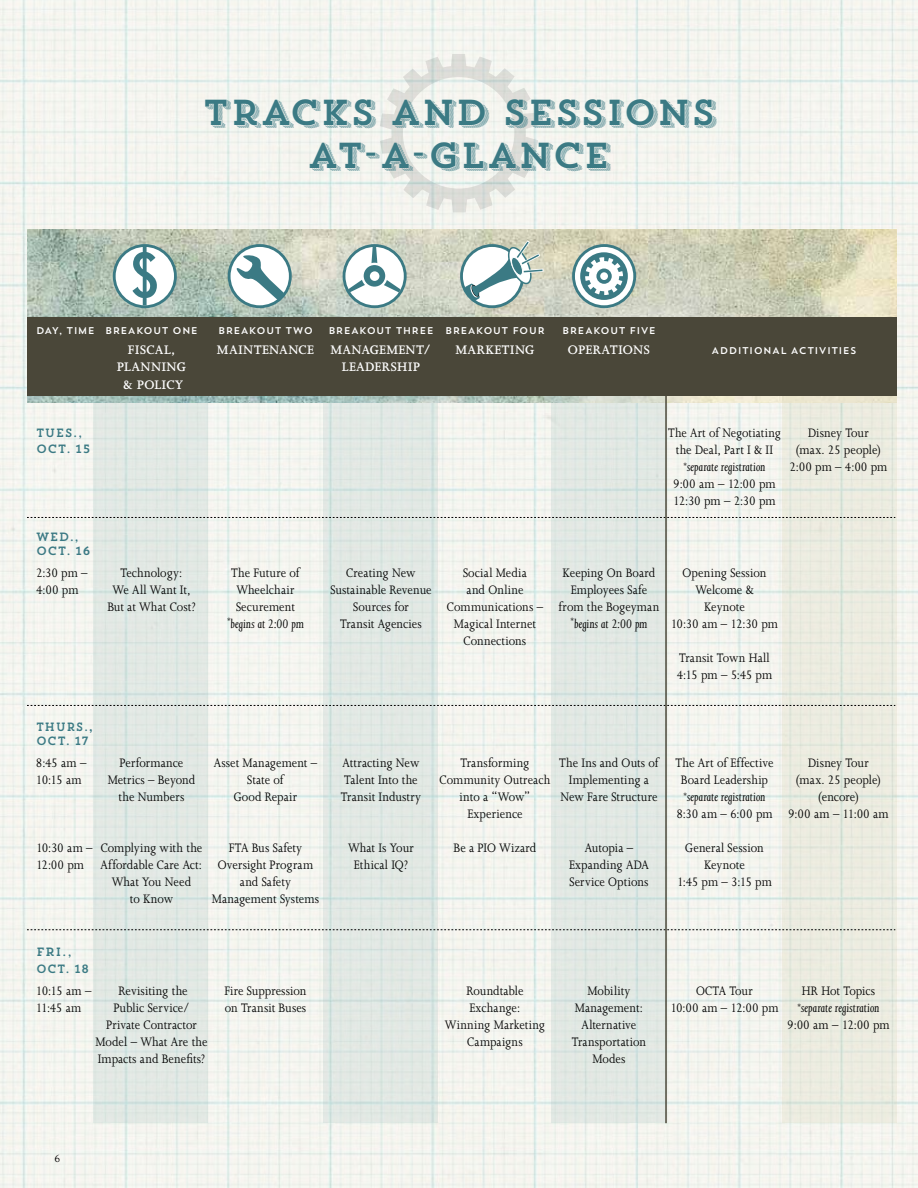
<style>
.page{position:relative;width:918px;height:1188px;background:#fff}
.page>*{position:absolute;margin:0;border:0;box-sizing:border-box;transform-origin:0 0}
.t1{font:36px/43.2px "Trend Slab Four";letter-spacing:.005em;color:#3b7a84;text-align:center}
.t2{font:600 14.25px "Joanna MT Std";letter-spacing:.025em;color:#fff}
.t3{font:14.1px/17px "Joanna MT Std";color:#000;scale:.9 1}
.t4{font:italic 14.1px "Joanna MT Std";letter-spacing:.005em;color:#000;scale:.9 1}
.t5{font:14.1px "Joanna MT Std";letter-spacing:.02em;color:#000;scale:.9 1}
.t6{font:14.1px "Joanna MT Std";color:#000;scale:.89 1}
.t7{font:14.1px "Joanna MT Std";letter-spacing:-.03em;color:#000;scale:.9 1}
.t8{font:12px "Trend Slab One";letter-spacing:.035em;color:#3b7a84}
.t9{font:12px/13.5px "Trend Slab One";letter-spacing:.035em;color:#3b7a84;scale:.96 1}
.t10{font:12px "Trend Slab One";letter-spacing:.035em;color:#3b7a84;scale:.95 1}
.t11{font:12px "Trend Slab One";letter-spacing:.035em;color:#3b7a84;scale:.92 1}
.t12{font:12px "Joanna MT Std";color:#000}
.t13{font:9.75px "Trend Sans One";letter-spacing:.025em;color:#fff}
.s1{font-size:14.1px}
</style>
<div class="page">
<img style="left:0;top:0;width:918px;height:1188px">
<img style="left:27px;top:230px;width:870px;height:172px">
<div style="left:93px;top:390px;width:115px;height:733px;background:#e1e8e3"></div>
<div style="left:551px;top:390px;width:115px;height:733px;background:#e1e8e3"></div>
<svg style="left:323px;top:395px;width:115px;height:728px;background:#dfe7e3"></svg>
<svg style="left:782px;top:395px;width:115px;height:728px;background:#e9eade"></svg>
<svg style="left:228px;top:244px;width:64px;height:64px"></svg>
<svg style="left:572px;top:244px;width:64px;height:64px"></svg>
<svg style="left:343px;top:244px;width:64px;height:64px"></svg>
<div style="left:361px;top:263px;width:27px;height:26px;border:2px solid #fff;border-radius:50%"></div>
<svg style="left:113px;top:244px;width:64px;height:64px"></svg>
<svg style="left:460px;top:237px;width:87px;height:71px"></svg>
<div style="left:27px;top:317px;width:870px;height:78px;background:#4a4739"></div>
<svg style="left:27px;top:705px;width:868px;height:1px"></svg>
<svg style="left:27px;top:929px;width:868px;height:1px"></svg>
<svg style="left:27px;top:517px;width:868px;height:1px"></svg>
<svg style="left:380px;top:54px;width:158px;height:158px"></svg>
<hr style="left:665px;top:391px;width:2px;height:732px;background:#4a4739">
<h1 class="t1" style="left:202px;top:91px;width:516px">TRACKS AND SESSIONS<br>AT-A-GLANCE</h1>
<p class="t13" style="left:36px;top:324px;width:163px">DAY, TIME BREAKOUT ONE</p>
<p class="t13" style="left:218px;top:324px;width:96px">BREAKOUT TWO</p>
<p class="t13" style="left:328px;top:324px;width:218px">BREAKOUT TH REE BREAKOUT FOUR</p>
<p class="t13" style="left:562px;top:324px;width:95px">BREAKOUT FIVE</p>
<p class="t2" style="left:128px;top:342px;width:15px">FISCAL</p>
<p class="t2" style="left:172px;top:342px;width:5px">,</p>
<p class="t2" style="left:217px;top:342px;width:21px">MAINTENANCE</p>
<p class="t2" style="left:330px;top:342px;width:23px">MANAGEMENT</p>
<p class="t2" style="left:424px;top:342px;width:9px">/</p>
<p class="t2" style="left:455px;top:342px;width:47px">MARKETING</p>
<p class="t2" style="left:568px;top:342px;width:19px">OPERATIONS</p>
<p class="t13" style="left:712px;top:344px;width:10px">ADD</p>
<p class="t13" style="left:738px;top:344px;width:62px">ITIONAL ACT</p>
<p class="t13" style="left:815px;top:344px;width:44px">IVITIES</p>
<p class="t2" style="left:117px;top:359px;width:18px">PLANNING</p>
<p class="t2" style="left:342px;top:359px;width:17px">LEADERSHIP</p>
<p class="t2" style="left:123px;top:377px;width:29px">&amp; POLICY</p>
<p class="t10" style="left:36px;top:425px;width:20px">TUES</p>
<p class="t10" style="left:73px;top:425px;width:11px">.,</p>
<p class="t6" style="left:668px;top:426px;width:128px">The Art of Negotiating</p>
<p class="t3" style="left:808px;top:425px;width:69px">Disney Tour</p>
<p class="t8" style="left:36px;top:441px;width:11px">OCT</p>
<p class="t8" style="left:66px;top:441px;width:26px">. 15</p>
<p class="t3" style="left:676px;top:442px;width:110px">the Deal, Part I &amp; II</p>
<p class="t3" style="left:795px;top:442px;width:97px">(max. 25 people)</p>
<p class="t4" style="left:684px;top:459px;width:93px"><sup>*</sup>separate registration</p>
<p class="t3" style="left:790px;top:459px;width:110px">2:00 pm – 4:00 pm</p>
<p class="t3" style="left:673px;top:476px;width:115px">9:00 am – 12:00 pm<br>12:30 pm – 2:30 pm</p>
<p class="t9" style="left:36px;top:530px;width:46px">WED.,<br>OCT</p>
<p class="t8" style="left:66px;top:543px;width:26px">. 16</p>
<p class="t3" style="left:36px;top:564px;width:59px">2:30 pm –</p>
<p class="t3" style="left:120px;top:564px;width:70px">Technology:</p>
<p class="t3" style="left:231px;top:564px;width:78px">The Future of</p>
<p class="t3" style="left:346px;top:564px;width:79px">Creating New</p>
<p class="t3" style="left:463px;top:564px;width:73px">Social Media</p>
<p class="t3" style="left:563px;top:564px;width:105px">Keeping On Board</p>
<p class="t3" style="left:683px;top:564px;width:95px">Opening Session</p>
<p class="t3" style="left:36px;top:581px;width:49px">4:00 pm</p>
<p class="t3" style="left:112px;top:581px;width:88px">We All Want It,</p>
<p class="t3" style="left:236px;top:581px;width:66px">Wheelchair</p>
<p class="t3" style="left:330px;top:581px;width:114px">Sustainable Revenue</p>
<p class="t5" style="left:467px;top:582px;width:65px">and Online</p>
<p class="t3" style="left:571px;top:581px;width:86px">Employees Safe</p>
<p class="t3" style="left:695px;top:581px;width:66px">Welcome &amp;</p>
<p class="t3" style="left:107px;top:598px;width:100px">But at What Cost?</p>
<p class="t3" style="left:236px;top:598px;width:67px">Securement</p>
<p class="t3" style="left:353px;top:598px;width:63px">Sources for</p>
<p class="t3" style="left:447px;top:598px;width:238px">Communications – from the Bogeyman</p>
<p class="t3" style="left:704px;top:598px;width:47px">Keynote</p>
<p class="t4" style="left:227px;top:616px;width:87px"><sup>*</sup>begins at 2:00 pm</p>
<p class="t3" style="left:340px;top:615px;width:92px">Transit Agencies</p>
<p class="t3" style="left:454px;top:615px;width:93px">Magical Internet</p>
<p class="t4" style="left:571px;top:616px;width:87px"><sup>*</sup>begins at 2:00 pm</p>
<p class="t7" style="left:671px;top:616px;width:121px">10:30 am – 12:30 pm</p>
<p class="t3" style="left:464px;top:632px;width:71px">Connections</p>
<p class="t3" style="left:677px;top:649px;width:108px">Transit Town Hall<br>4:15 pm – 5:45 pm</p>
<p class="t11" style="left:36px;top:720px;width:21px">THURS</p>
<p class="t11" style="left:84px;top:720px;width:11px">.<span class="s1">,</span></p>
<p class="t9" style="left:36px;top:734px;width:11px">OCT</p>
<p class="t9" style="left:66px;top:734px;width:25px">. 17</p>
<p class="t3" style="left:36px;top:755px;width:57px">8:45 am –</p>
<p class="t3" style="left:120px;top:755px;width:72px">Performance</p>
<p class="t3" style="left:214px;top:755px;width:116px">Asset Management –</p>
<p class="t3" style="left:343px;top:755px;width:87px">Attracting New</p>
<p class="t3" style="left:461px;top:755px;width:78px">Transforming</p>
<p class="t3" style="left:559px;top:755px;width:240px">The Ins and Outs of The Art of Effective</p>
<p class="t3" style="left:808px;top:755px;width:69px">Disney Tour</p>
<p class="t3" style="left:36px;top:772px;width:52px">10:15 am</p>
<p class="t3" style="left:108px;top:772px;width:99px">Metrics – Beyond</p>
<p class="t3" style="left:247px;top:772px;width:42px">State of</p>
<p class="t3" style="left:344px;top:772px;width:83px">Talent Into the</p>
<p class="t3" style="left:440px;top:772px;width:125px">Community Outreach</p>
<p class="t3" style="left:569px;top:772px;width:90px">Implementing a</p>
<p class="t3" style="left:681px;top:772px;width:98px">Board Leadership</p>
<p class="t3" style="left:795px;top:772px;width:97px">(max. 25 people)</p>
<p class="t3" style="left:119px;top:789px;width:75px">the Numbers</p>
<p class="t3" style="left:234px;top:789px;width:72px">Good Repair</p>
<p class="t3" style="left:341px;top:789px;width:91px">Transit Industry</p>
<p class="t3" style="left:460px;top:789px;width:80px">into a “Wow”</p>
<p class="t3" style="left:560px;top:789px;width:110px">New Fare Structure</p>
<p class="t4" style="left:684px;top:789px;width:93px"><sup>*</sup>separate registration</p>
<p class="t3" style="left:817px;top:789px;width:48px">(encore)</p>
<p class="t3" style="left:467px;top:806px;width:63px">Experience</p>
<p class="t3" style="left:676px;top:806px;width:238px">8:30 am – 6:00 pm 9:00 am – 11:00 am</p>
<p class="t3" style="left:36px;top:839px;width:186px">10:30 am – Complying with the</p>
<p class="t3" style="left:229px;top:839px;width:83px">FTA Bus Safety</p>
<p class="t3" style="left:348px;top:839px;width:75px">What Is Your</p>
<p class="t3" style="left:454px;top:839px;width:93px">Be a PIO Wizard</p>
<p class="t3" style="left:585px;top:839px;width:55px">Autopia –</p>
<p class="t3" style="left:685px;top:839px;width:89px">General Session</p>
<p class="t3" style="left:36px;top:856px;width:309px">12:00 pm Affordable Care Act: Oversight Program</p>
<p class="t3" style="left:354px;top:856px;width:62px">Ethical IQ?</p>
<p class="t5" style="left:569px;top:857px;width:90px">Expanding ADA</p>
<p class="t3" style="left:704px;top:856px;width:47px">Keynote</p>
<p class="t3" style="left:112px;top:873px;width:90px">What You Need</p>
<p class="t3" style="left:240px;top:873px;width:58px">and Safety</p>
<p class="t3" style="left:569px;top:873px;width:90px">Service Options</p>
<p class="t3" style="left:677px;top:873px;width:107px">1:45 pm – 3:15 pm</p>
<p class="t3" style="left:130px;top:890px;width:50px">to Know</p>
<p class="t3" style="left:212px;top:890px;width:121px">Management Systems</p>
<p class="t8" style="left:36px;top:944px;width:9px">FRI</p>
<p class="t8" style="left:62px;top:944px;width:11px">.,</p>
<p class="t10" style="left:36px;top:961px;width:11px">OCT</p>
<p class="t10" style="left:66px;top:961px;width:26px">. 18</p>
<p class="t3" style="left:36px;top:983px;width:63px">10:15 am –</p>
<p class="t3" style="left:119px;top:983px;width:78px">Revisiting the</p>
<p class="t3" style="left:224px;top:983px;width:93px">Fire Suppression</p>
<p class="t3" style="left:466px;top:983px;width:65px">Roundtable</p>
<p class="t3" style="left:587px;top:983px;width:49px">Mobility</p>
<p class="t3" style="left:696px;top:983px;width:65px">OCTA Tour</p>
<p class="t3" style="left:802px;top:983px;width:83px">HR Hot Topics</p>
<p class="t3" style="left:36px;top:999px;width:52px">11:45 am</p>
<p class="t3" style="left:113px;top:999px;width:86px">Public Service/</p>
<p class="t3" style="left:225px;top:999px;width:92px">on Transit Buses</p>
<p class="t3" style="left:470px;top:999px;width:58px">Exchange:</p>
<p class="t3" style="left:575px;top:999px;width:78px">Management:</p>
<p class="t3" style="left:670px;top:999px;width:122px">10:00 am – 12:00 pm</p>
<p class="t4" style="left:798px;top:1000px;width:93px"><sup>*</sup>separate registration</p>
<p class="t3" style="left:106px;top:1016px;width:102px">Private Contractor</p>
<p class="t3" style="left:445px;top:1016px;width:113px">Winning Marketing</p>
<p class="t3" style="left:582px;top:1016px;width:62px">Alternative</p>
<p class="t3" style="left:787px;top:1016px;width:115px">9:00 am – 12:00 pm</p>
<p class="t3" style="left:95px;top:1033px;width:126px">Model – What Are the</p>
<p class="t3" style="left:467px;top:1033px;width:63px">Campaigns</p>
<p class="t3" style="left:572px;top:1033px;width:84px">Transportation</p>
<p class="t3" style="left:98px;top:1050px;width:121px">Impacts and Benefits?</p>
<p class="t3" style="left:592px;top:1050px;width:38px">Modes</p>
<p class="t12" style="left:54px;top:1152px;width:8px">6</p>
</div>
